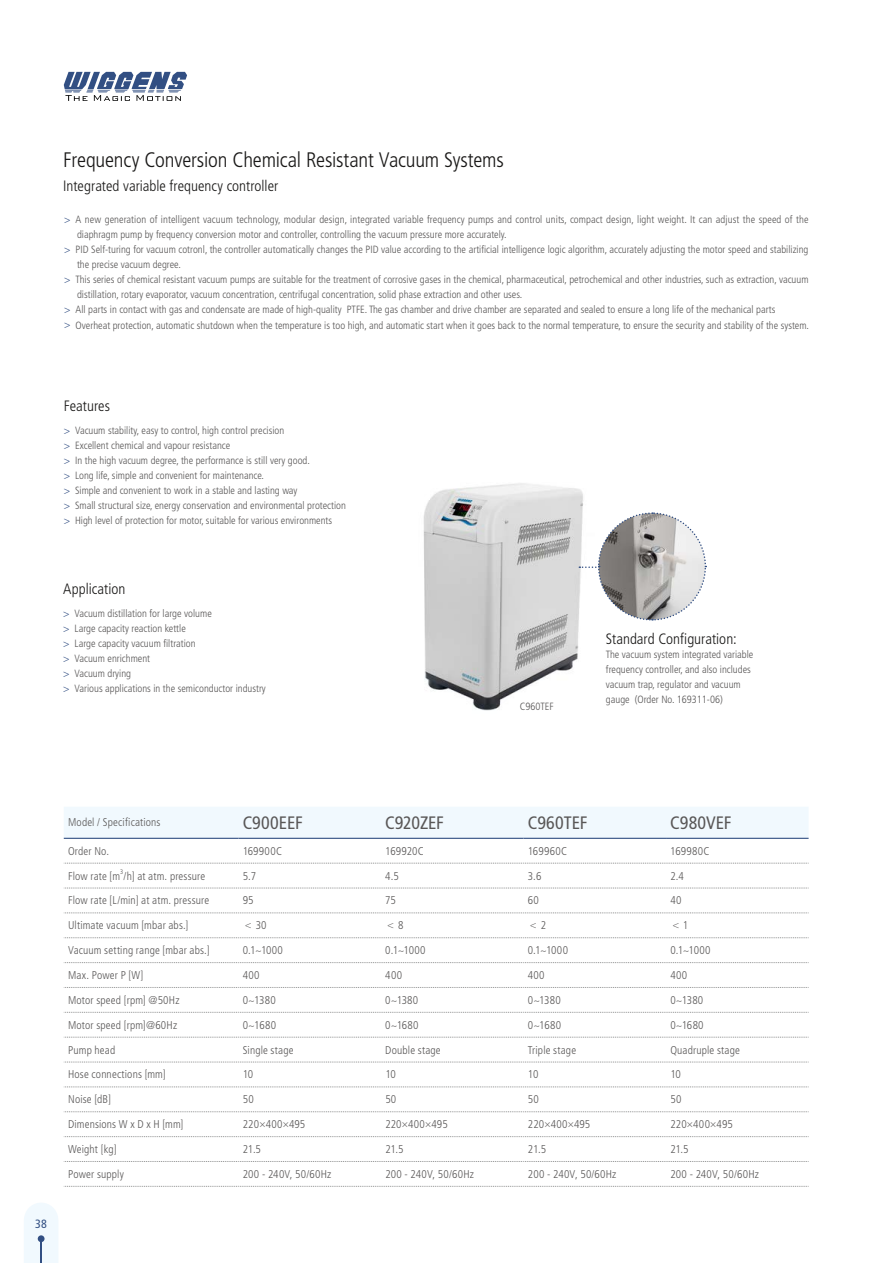
<style>
.page{position:relative;width:893px;height:1263px;background:#fff}
.page>*{position:absolute;margin:0;border:0;box-sizing:border-box;transform-origin:0 0}
.t1{font:300 condensed 21px "Frutiger LT Std";letter-spacing:-.01em;color:#191817}
.t2{font:condensed 18px "Frutiger LT Std";color:#595757}
.t3{font:300 condensed 15px "Frutiger LT Std";color:#191817}
.t4{font:condensed 12px "Frutiger LT Std";color:#324f83}
.t5{font:300 condensed 11.25px "Frutiger LT Std";letter-spacing:.015em;color:#595757}
.t6{font:300 11.25px "Alibaba Pu Hui Ti";color:#595757}
.t7{font:300 condensed 10.5px/15px "Frutiger LT Std";color:#595757}
.t8{font:300 condensed 6.6px "Frutiger LT Std";color:#595757}
.s1{color:#324f83}
.s2{font-family:"Alibaba Pu Hui Ti";font-stretch:normal}
.s3{font-family:"Frutiger LT Std";font-stretch:condensed}
</style>
<div class="page">
<div style="left:24px;top:1203px;width:34px;height:60px;background:#f1f9fe"></div>
<svg style="left:64px;top:72px;width:123px;height:29px"></svg>
<div style="left:38px;top:1235px;width:7px;height:7px;background:#324f83;border-radius:50%"></div>
<hr style="left:40px;top:1241px;width:2px;height:22px;background:#324f83">
<img style="left:423px;top:483px;width:160px;height:228px">
<svg style="left:579px;top:512px;width:128px;height:109px"></svg>
<div style="left:64px;top:807px;width:745px;height:31px;background:#f1f9fe"></div>
<hr style="left:64px;top:838px;width:174px;height:1px;background:#324f83">
<hr style="left:238px;top:838px;width:143px;height:1px;background:#324f83">
<hr style="left:381px;top:838px;width:142px;height:1px;background:#324f83">
<hr style="left:523px;top:838px;width:143px;height:1px;background:#324f83">
<hr style="left:666px;top:838px;width:143px;height:1px;background:#324f83">
<svg style="left:64px;top:863px;width:745px;height:1px"></svg>
<svg style="left:64px;top:888px;width:745px;height:1px"></svg>
<svg style="left:64px;top:913px;width:745px;height:1px"></svg>
<svg style="left:64px;top:962px;width:745px;height:1px"></svg>
<svg style="left:64px;top:1062px;width:745px;height:1px"></svg>
<svg style="left:64px;top:1087px;width:745px;height:1px"></svg>
<svg style="left:64px;top:1111px;width:745px;height:1px"></svg>
<svg style="left:64px;top:1136px;width:745px;height:1px"></svg>
<svg style="left:64px;top:1161px;width:745px;height:1px"></svg>
<svg style="left:64px;top:1186px;width:745px;height:1px"></svg>
<svg style="left:64px;top:937px;width:745px;height:1px"></svg>
<svg style="left:64px;top:987px;width:745px;height:1px"></svg>
<svg style="left:64px;top:1012px;width:745px;height:1px"></svg>
<svg style="left:64px;top:1037px;width:745px;height:1px"></svg>
<h1 class="t1" style="left:63px;top:148px;width:442px">Frequency Conversion Chemical Resistant Vacuum Systems</h1>
<h3 class="t3" style="left:63px;top:178px;width:216px">Integrated variable frequency controller</h3>
<p class="t7" style="left:64px;top:212px;width:746px"><span class="s1">&gt;</span> A new generation of intelligent vacuum technology, modular design, integrated variable frequency pumps and control units, compact design, light weight. It can adjust the speed of the</p>
<p class="t7" style="left:77px;top:227px;width:431px">diaphragm pump by frequency conversion motor and controller, controlling the vacuum pressure more accurately.</p>
<p class="t7" style="left:64px;top:242px;width:746px"><span class="s1">&gt;</span> PID Self-turing for vacuum cotronl, the controller automatically changes the PID value according to the artificial intelligence logic algorithm, accurately adjusting the motor speed and stabilizing</p>
<p class="t7" style="left:77px;top:257px;width:105px">the precise vacuum degree.</p>
<p class="t7" style="left:64px;top:272px;width:746px"><span class="s1">&gt;</span> This series of chemical resistant vacuum pumps are suitable for the treatment of corrosive gases in the chemical, pharmaceutical, petrochemical and other industries, such as extraction, vacuum</p>
<p class="t7" style="left:77px;top:287px;width:447px">distillation, rotary evaporator, vacuum concentration, centrifugal concentration, solid phase extraction and other uses.</p>
<p class="t7" style="left:64px;top:302px;width:712px"><span class="s1">&gt;</span> All parts in contact with gas and condensate are made of high-quality PTFE. The gas chamber and drive chamber are separated and sealed to ensure a long life of the mechanical parts</p>
<p class="t7" style="left:64px;top:317px;width:746px"><span class="s1">&gt;</span> Overheat protection, automatic shutdown when the temperature is too high, and automatic start when it goes back to the normal temperature, to ensure the security and stability of the system.</p>
<h3 class="t3" style="left:64px;top:397px;width:48px">Features</h3>
<p class="t7" style="left:64px;top:423px;width:284px"><span class="s1">&gt;</span> Vacuum stability, easy to control, high control precision<br><span class="s1">&gt;</span> Excellent chemical and vapour resistance<br><span class="s1">&gt;</span> In the high vacuum degree, the performance is still very good.<br><span class="s1">&gt;</span> Long life, simple and convenient for maintenance.<br><span class="s1">&gt;</span> Simple and convenient to work in a stable and lasting way<br><span class="s1">&gt;</span> Small structural size, energy conservation and environmental protection <span class="s1">&gt;</span> High level of protection for motor, suitable for various environments</p>
<h3 class="t3" style="left:63px;top:580px;width:64px">Application</h3>
<p class="t7" style="left:63px;top:606px;width:204px"><span class="s1">&gt;</span> Vacuum distillation for large volume<br><span class="s1">&gt;</span> Large capacity reaction kettle<br><span class="s1">&gt;</span> Large capacity vacuum filtration<br><span class="s1">&gt;</span> Vacuum enrichment<br><span class="s1">&gt;</span> Vacuum drying<br><span class="s1">&gt;</span> Various applications in the semiconductor industry</p>
<p class="t7" style="left:520px;top:699px;width:36px">C960TEF</p>
<h3 class="t3" style="left:606px;top:630px;width:132px">Standard Configuration:</h3>
<p class="t7" style="left:606px;top:647px;width:149px">The vacuum system integrated variable frequency controller, and also includes vacuum trap, regulator and vacuum gauge (Order No. 169311-06)</p>
<p class="t4" style="left:35px;top:1217px;width:13px">38</p>
<p class="t5" style="left:68px;top:816px;width:94px">Model / Specifications</p>
<h2 class="t2" style="left:243px;top:812px;width:62px">C900EEF</h2>
<h2 class="t2" style="left:385px;top:812px;width:60px">C920ZEF</h2>
<h2 class="t2" style="left:528px;top:812px;width:61px">C960TEF</h2>
<h2 class="t2" style="left:670px;top:812px;width:63px">C980VEF</h2>
<p class="t5" style="left:68px;top:844px;width:43px">Order No.</p>
<p class="t5" style="left:243px;top:844px;width:41px">169900C</p>
<p class="t5" style="left:385px;top:844px;width:40px">169920C</p>
<p class="t5" style="left:528px;top:844px;width:41px">169960C</p>
<p class="t5" style="left:670px;top:844px;width:41px">169980C</p>
<p class="t5" style="left:68px;top:869px;width:139px">Flow rate [m /h] at atm. pressure</p>
<p class="t8" style="left:120px;top:868px;width:5px">3</p>
<p class="t5" style="left:243px;top:869px;width:15px">5.7</p>
<p class="t5" style="left:385px;top:869px;width:15px">4.5</p>
<p class="t5" style="left:528px;top:869px;width:15px">3.6</p>
<p class="t5" style="left:670px;top:869px;width:15px">2.4</p>
<p class="t5" style="left:68px;top:894px;width:143px">Flow rate [L/min] at atm. pressure</p>
<p class="t5" style="left:243px;top:894px;width:12px">95</p>
<p class="t5" style="left:385px;top:894px;width:12px">75</p>
<p class="t5" style="left:528px;top:894px;width:13px">60</p>
<p class="t5" style="left:670px;top:894px;width:13px">40</p>
<p class="t5" style="left:68px;top:919px;width:122px">Ultimate vacuum [mbar abs.]</p>
<p class="t5" style="left:243px;top:919px;width:25px"><span class="s2">＜</span>30</p>
<p class="t6" style="left:385px;top:917px;width:20px">＜<span class="s3">8</span></p>
<p class="t6" style="left:528px;top:917px;width:20px">＜<span class="s3">2</span></p>
<p class="t6" style="left:670px;top:917px;width:19px">＜<span class="s3">1</span></p>
<p class="t5" style="left:68px;top:944px;width:143px">Vacuum setting range [mbar abs.]</p>
<p class="t5" style="left:243px;top:944px;width:42px">0.1~1000</p>
<p class="t5" style="left:385px;top:944px;width:42px">0.1~1000</p>
<p class="t5" style="left:528px;top:944px;width:42px">0.1~1000</p>
<p class="t5" style="left:670px;top:944px;width:42px">0.1~1000</p>
<p class="t5" style="left:68px;top:969px;width:77px">Max. Power P [W]</p>
<p class="t5" style="left:243px;top:969px;width:18px">400</p>
<p class="t5" style="left:385px;top:969px;width:18px">400</p>
<p class="t5" style="left:528px;top:969px;width:18px">400</p>
<p class="t5" style="left:670px;top:969px;width:18px">400</p>
<p class="t5" style="left:68px;top:993px;width:113px">Motor speed [rpm] @50Hz</p>
<p class="t5" style="left:243px;top:993px;width:35px">0~1380</p>
<p class="t5" style="left:385px;top:993px;width:35px">0~1380</p>
<p class="t5" style="left:528px;top:993px;width:35px">0~1380</p>
<p class="t5" style="left:670px;top:993px;width:35px">0~1380</p>
<p class="t5" style="left:68px;top:1018px;width:111px">Motor speed [rpm]@60Hz</p>
<p class="t5" style="left:243px;top:1018px;width:35px">0~1680</p>
<p class="t5" style="left:385px;top:1018px;width:35px">0~1680</p>
<p class="t5" style="left:528px;top:1018px;width:35px">0~1680</p>
<p class="t5" style="left:670px;top:1018px;width:35px">0~1680</p>
<p class="t5" style="left:68px;top:1043px;width:49px">Pump head</p>
<p class="t5" style="left:243px;top:1043px;width:52px">Single stage</p>
<p class="t5" style="left:385px;top:1043px;width:57px">Double stage</p>
<p class="t5" style="left:528px;top:1043px;width:50px">Triple stage</p>
<p class="t5" style="left:670px;top:1043px;width:71px">Quadruple stage</p>
<p class="t5" style="left:68px;top:1068px;width:99px">Hose connections [mm]</p>
<p class="t5" style="left:243px;top:1068px;width:12px">10</p>
<p class="t5" style="left:385px;top:1068px;width:12px">10</p>
<p class="t5" style="left:528px;top:1068px;width:12px">10</p>
<p class="t5" style="left:670px;top:1068px;width:12px">10</p>
<p class="t5" style="left:68px;top:1093px;width:44px">Noise [dB]</p>
<p class="t5" style="left:243px;top:1093px;width:13px">50</p>
<p class="t5" style="left:385px;top:1093px;width:13px">50</p>
<p class="t5" style="left:528px;top:1093px;width:13px">50</p>
<p class="t5" style="left:670px;top:1093px;width:13px">50</p>
<p class="t5" style="left:68px;top:1118px;width:117px">Dimensions W x D x H [mm]</p>
<p class="t5" style="left:243px;top:1118px;width:64px">220<span class="s2">×</span>400<span class="s2">×</span>495</p>
<p class="t5" style="left:385px;top:1118px;width:64px">220<span class="s2">×</span>400<span class="s2">×</span>495</p>
<p class="t5" style="left:528px;top:1118px;width:64px">220<span class="s2">×</span>400<span class="s2">×</span>495</p>
<p class="t5" style="left:670px;top:1118px;width:64px">220<span class="s2">×</span>400<span class="s2">×</span>495</p>
<p class="t5" style="left:68px;top:1143px;width:50px">Weight [kg]</p>
<p class="t5" style="left:243px;top:1143px;width:20px">21.5</p>
<p class="t5" style="left:385px;top:1143px;width:20px">21.5</p>
<p class="t5" style="left:528px;top:1143px;width:20px">21.5</p>
<p class="t5" style="left:670px;top:1143px;width:20px">21.5</p>
<p class="t5" style="left:68px;top:1167px;width:57px">Power supply</p>
<p class="t5" style="left:243px;top:1167px;width:90px">200 - 240V, 50/60Hz</p>
<p class="t5" style="left:385px;top:1167px;width:90px">200 - 240V, 50/60Hz</p>
<p class="t5" style="left:528px;top:1167px;width:90px">200 - 240V, 50/60Hz</p>
<p class="t5" style="left:670px;top:1167px;width:90px">200 - 240V, 50/60Hz</p>
</div>
